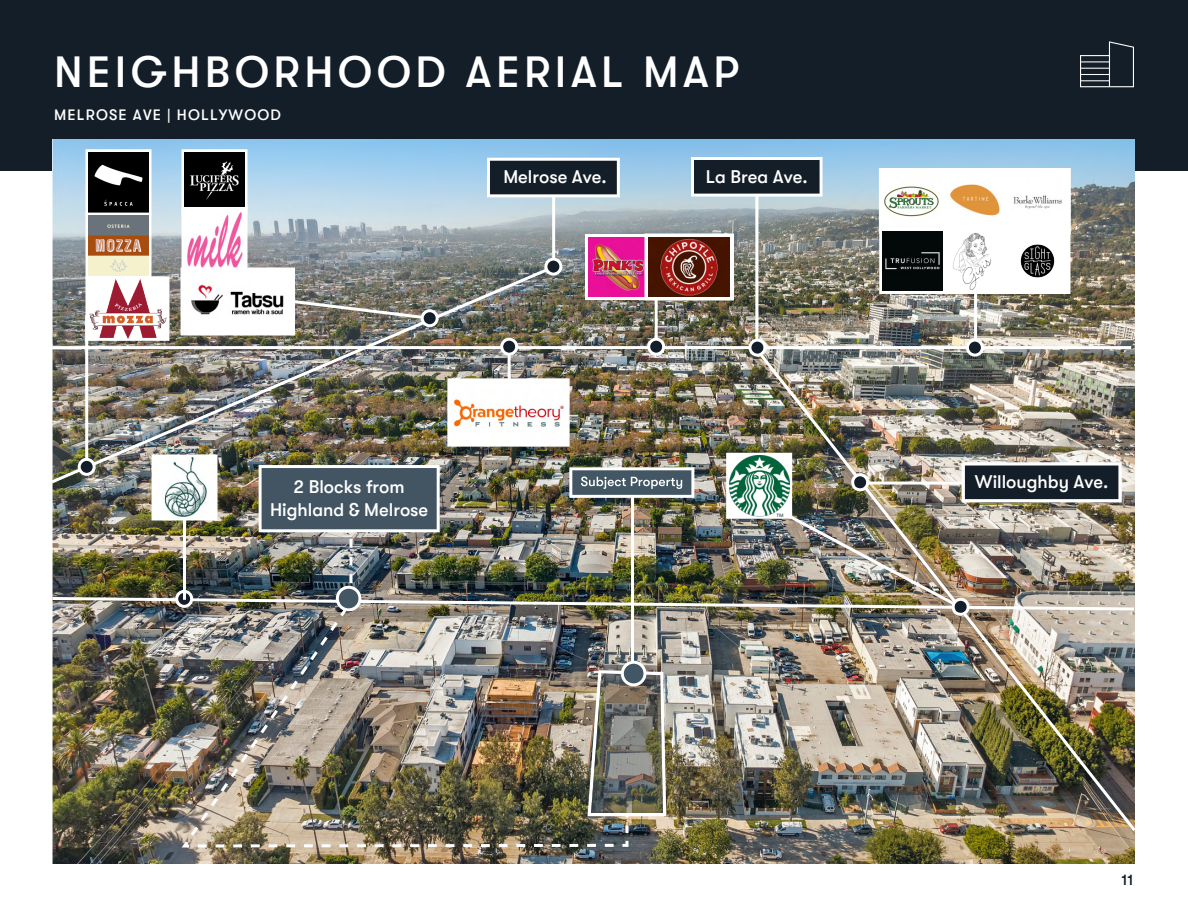
<style>
.page{position:relative;width:1188px;height:918px;background:#fff}
.page>*{position:absolute;margin:0;border:0;box-sizing:border-box;transform-origin:0 0}
.t1{font:500 43.5px "GT Walsheim Pro";letter-spacing:.1em;color:#fff}
.t2{font:500 18.3px/22.5px "GT Walsheim Pro";color:#fff;text-align:center}
.t3{font:500 15px "GT Walsheim Pro";letter-spacing:.08em;color:#fff}
.t4{font:500 15px "GT Walsheim Pro";color:#141e29}
</style>
<div class="page">
<div style="left:0;top:0;width:1188px;height:171px;background:#141e29"></div>
<svg style="left:1080px;top:41px;width:54px;height:46px"></svg>
<img style="left:52px;top:140px;width:1083px;height:723px">
<img style="left:750px;top:342px;width:385px;height:492px">
<img style="left:52px;top:263px;width:505px;height:190px">
<hr style="left:552px;top:174px;width:3px;height:91px;background:#fff">
<svg style="left:487px;top:158px;width:133px;height:39px"></svg>
<div style="left:544px;top:258px;width:18px;height:18px;background:#141e29;border:3px solid #fff;border-radius:50%"></div>
<img style="left:588px;top:670px;width:78px;height:148px">
<img style="left:179px;top:825px;width:451px;height:24px">
<img style="left:188px;top:617px;width:166px;height:222px">
<hr style="left:631px;top:492px;width:3px;height:182px;background:#fff">
<div style="left:621px;top:661px;width:25px;height:25px;background:#435663;border:3px solid #fff;border-radius:50%"></div>
<hr style="left:85px;top:315px;width:3px;height:152px;background:#fff">
<hr style="left:52px;top:346px;width:1079px;height:3px;background:#fff">
<hr style="left:755px;top:188px;width:3px;height:161px;background:#fff">
<svg style="left:691px;top:157px;width:132px;height:40px"></svg>
<img style="left:52px;top:453px;width:1083px;height:164px">
<div style="left:748px;top:339px;width:18px;height:18px;background:#141e29;border:3px solid #fff;border-radius:50%"></div>
<hr style="left:974px;top:255px;width:3px;height:93px;background:#fff">
<div style="left:966px;top:339px;width:18px;height:18px;background:#141e29;border:3px solid #fff;border-radius:50%"></div>
<svg style="left:879px;top:168px;width:192px;height:126px"></svg>
<hr style="left:655px;top:291px;width:3px;height:55px;background:#fff">
<img style="left:585px;top:233px;width:149px;height:68px">
<div style="left:647px;top:338px;width:18px;height:18px;background:#141e29;border:3px solid #fff;border-radius:50%"></div>
<hr style="left:508px;top:347px;width:3px;height:68px;background:#fff">
<svg style="left:447px;top:378px;width:123px;height:69px"></svg>
<img style="left:452px;top:382px;width:114px;height:60px">
<div style="left:500px;top:338px;width:18px;height:18px;background:#141e29;border:3px solid #fff;border-radius:50%"></div>
<svg style="left:85px;top:149px;width:84px;height:192px"></svg>
<img style="left:88px;top:216px;width:60px;height:60px">
<svg style="left:181px;top:149px;width:252px;height:186px"></svg>
<div style="left:421px;top:309px;width:18px;height:18px;background:#141e29;border:3px solid #fff;border-radius:50%"></div>
<h1 class="t1" style="left:54px;top:48px;width:686px">NEIGHBORHOOD AERIAL MAP</h1>
<p class="t3" style="left:54px;top:106px;width:229px">MELROSE AVE | HOLLYWOOD</p>
<p class="t2" style="left:503px;top:166px;width:105px">Melrose Ave.</p>
<p class="t2" style="left:706px;top:165px;width:103px">La Brea Ave.</p>
<p class="t2" style="left:270px;top:476px;width:160px">2 Blocks from<br>Highland &amp; Melrose</p>
<p class="t2" style="left:975px;top:471px;width:135px">Willoughby Ave.</p>
<p class="t4" style="left:1122px;top:871px;width:13px">11</p>
</div>
